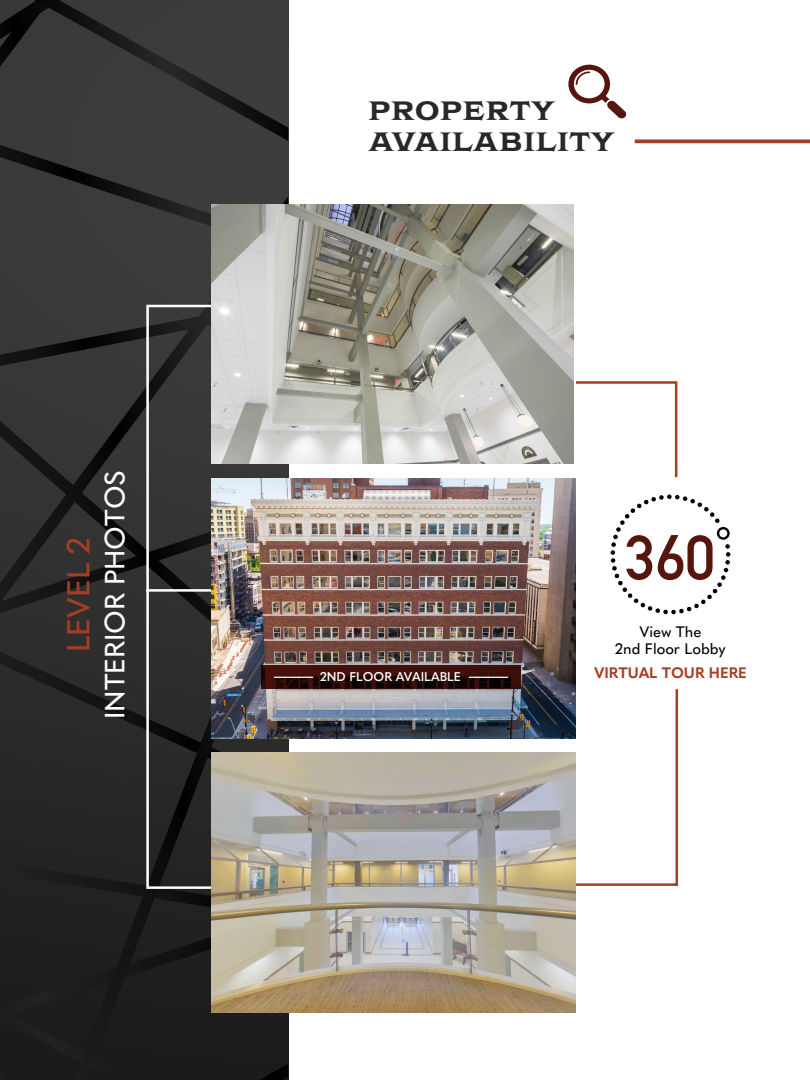
<style>
.page{position:relative;width:810px;height:1080px;background:#fff}
.page>*{position:absolute;margin:0;border:0;box-sizing:border-box;transform-origin:0 0}
.t1{font:700 31.25px/31.2px "Griffon";color:#292829}
.t2{font:500 31.25px "Quasimoda";color:#a73d24}
.t3{font:500 27.5px "Quasimoda";color:#fff}
.t4{font:500 15px/17.5px "Quasimoda";color:#000;text-align:center}
.t5{font:700 15px "Quasimoda";color:#a73d24}
.t6{font:600 12.5px "Quasimoda";color:#fff}
</style>
<div class="page">
<svg style="left:0;top:67px;width:288px;height:795px;background:#2d2d2d"></svg>
<svg style="left:0;top:145px;width:288px;height:51px;background:#353535"></svg>
<div style="left:0;top:690px;width:74px;height:104px;background:#282828"></div>
<svg style="left:0;top:196px;width:288px;height:225px;background:#363636"></svg>
<svg style="left:0;top:0;width:35px;height:67px;background:#212121"></svg>
<div style="left:0;top:862px;width:74px;height:218px;background:#1f1f1f"></div>
<svg style="left:74px;top:690px;width:214px;height:390px;background:#1f1f1f"></svg>
<svg style="left:35px;top:0;width:253px;height:141px;background:#373737"></svg>
<svg style="left:0;top:421px;width:288px;height:269px;background:#2c2c2c"></svg>
<svg style="left:635px;top:139px;width:175px;height:4px"></svg>
<svg style="left:145px;top:303px;width:81px;height:587px;background:#343434"></svg>
<hr style="left:146px;top:589px;width:84px;height:3px;background:#fff">
<svg style="left:568px;top:65px;width:59px;height:53px"></svg>
<svg style="left:573px;top:381px;width:105px;height:99px"></svg>
<svg style="left:573px;top:687px;width:106px;height:199px"></svg>
<img style="left:211px;top:204px;width:363px;height:259px">
<img style="left:211px;top:753px;width:365px;height:259px">
<img style="left:211px;top:479px;width:364px;height:259px">
<svg style="left:610px;top:494px;width:121px;height:121px"></svg>
<svg style="left:261px;top:665px;width:259px;height:24px;background:#310c08"></svg>
<hr style="left:274px;top:677px;width:39px;height:1px;background:#fff">
<hr style="left:469px;top:677px;width:39px;height:1px;background:#fff">
<p class="t2" style="left:55px;top:652px;width:116px;rotate:-90deg">LEVEL 2</p>
<p class="t3" style="left:94px;top:719px;width:250px;rotate:-90deg">INTERIOR PHOTOS</p>
<p class="t1" style="left:368px;top:94px;width:248px">PROPERTY<br>AVAILABILITY</p>
<p class="t4" style="left:615px;top:622px;width:112px">View The<br>2nd Floor Lobby</p>
<p class="t6" style="left:320px;top:667px;width:142px">2ND FLOOR AVAILABLE</p>
<p class="t5" style="left:594px;top:661px;width:154px">VIRTUAL TOUR HERE</p>
</div>
